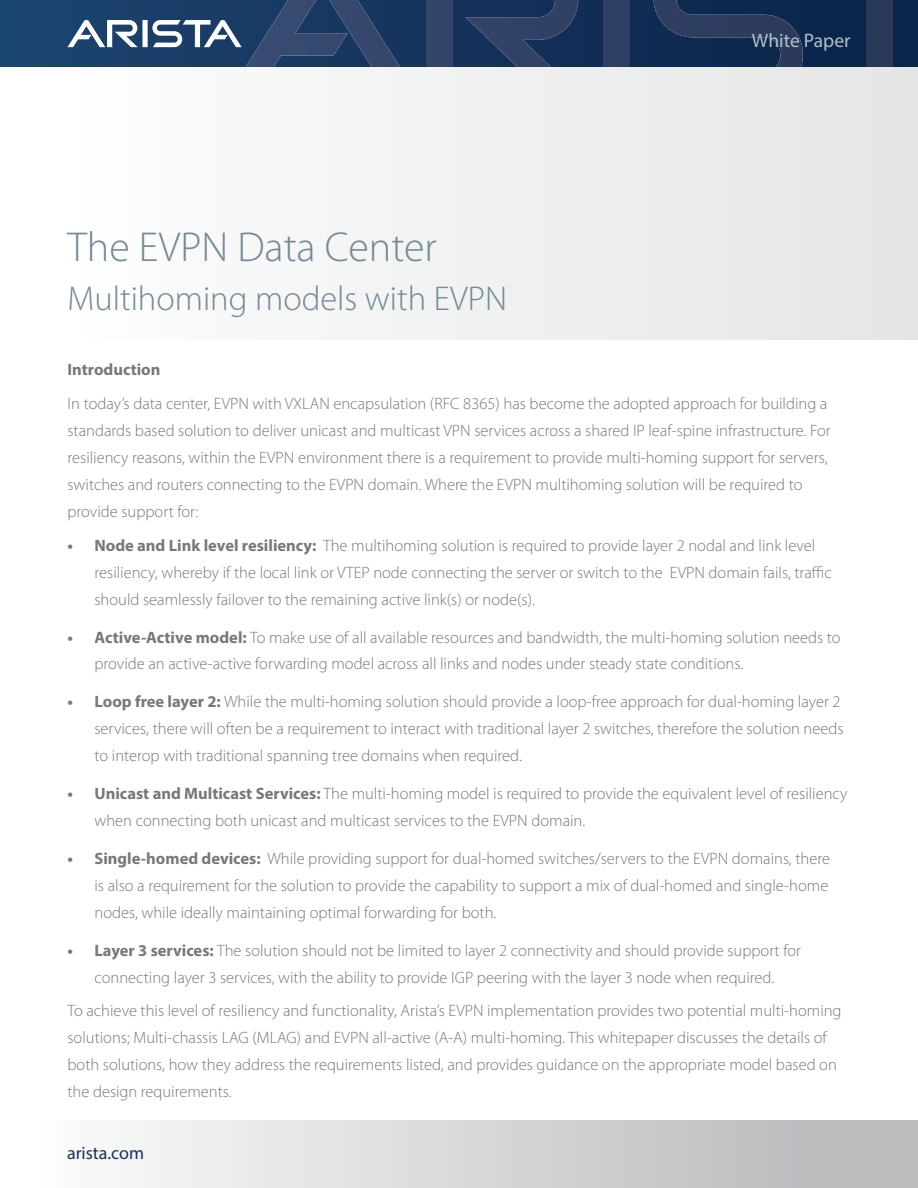
<style>
.page{position:relative;width:918px;height:1188px;background:#fff}
.page>*{position:absolute;margin:0;border:0;box-sizing:border-box;transform-origin:0 0}
.t1{font:300 42px "Myriad Pro";color:#748a96}
.t2{font:300 34.5px "Myriad Pro";color:#748a96}
.t3{font:19.5px "Myriad Pro";color:#b1c0c9}
.t4{font:18px "Myriad Pro";color:#16325c}
.t5{font:300 16.5px/27px "Myriad Pro";color:#77787b}
.t6{font:700 16.5px "Myriad Pro";color:#77787b}
.s1{font-weight:700}
</style>
<div class="page">
<svg style="left:0;top:0;width:918px;height:68px;background:#15345b"></svg>
<div style="left:426px;top:0;width:26px;height:68px;background:#34446a"></div>
<svg style="left:465px;top:0;width:113px;height:68px;background:#253b61"></svg>
<svg style="left:67px;top:0;width:333px;height:68px;background:#365277"></svg>
<div style="left:604px;top:0;width:26px;height:68px;background:#2f3f63"></div>
<svg style="left:654px;top:0;width:149px;height:68px;background:#1e3458"></svg>
<div style="left:867px;top:0;width:26px;height:68px;background:#2a385a"></div>
<div style="left:0;top:1120px;width:918px;height:68px;background:linear-gradient(to right,#fff,#b3b5b7)"></div>
<div style="left:0;top:68px;width:918px;height:271px;background:linear-gradient(to right,#fff,#e4e5e6)"></div>
<h1 class="t1" style="left:68px;top:224px;width:371px">The EVPN Data Center</h1>
<h2 class="t2" style="left:68px;top:279px;width:441px">Multihoming models with EVPN</h2>
<p class="t3" style="left:752px;top:29px;width:100px">White Paper</p>
<p class="t6" style="left:68px;top:359px;width:95px">Introduction</p>
<p class="t5" style="left:68px;top:390px;width:765px">In today’s data center, EVPN with VXLAN encapsulation (RFC 8365) has become the adopted approach for building a standards based solution to deliver unicast and multicast VPN services across a shared IP leaf-spine infrastructure. For resiliency reasons, within the EVPN environment there is a requirement to provide multi-homing support for servers, switches and routers connecting to the EVPN domain. Where the EVPN multihoming solution will be required to provide support for:</p>
<p class="t5" style="left:94px;top:532px;width:739px;text-indent:-27px"><span class="s1">• Node and Link level resiliency:</span> The multihoming solution is required to provide layer 2 nodal and link level resiliency, whereby if the local link or VTEP node connecting the server or switch to the EVPN domain fails, traffic should seamlessly failover to the remaining active link(s) or node(s).</p>
<p class="t5" style="left:94px;top:624px;width:748px;text-indent:-27px"><span class="s1">• Active-Active model:</span> To make use of all available resources and bandwidth, the multi-homing solution needs to provide an active-active forwarding model across all links and nodes under steady state conditions.</p>
<p class="t5" style="left:94px;top:689px;width:751px;text-indent:-27px"><span class="s1">• Loop free layer 2:</span> While the multi-homing solution should provide a loop-free approach for dual-homing layer 2 services, there will often be a requirement to interact with traditional layer 2 switches, therefore the solution needs to interop with traditional spanning tree domains when required.</p>
<p class="t5" style="left:94px;top:780px;width:755px;text-indent:-27px"><span class="s1">• Unicast and Multicast Services:</span> The multi-homing model is required to provide the equivalent level of resiliency when connecting both unicast and multicast services to the EVPN domain.</p>
<p class="t5" style="left:94px;top:845px;width:737px;text-align:justify;text-indent:-27px"><span class="s1">• Single-homed devices:</span> While providing support for dual-homed switches/servers to the EVPN domains, there is also a requirement for the solution to provide the capability to support a mix of dual-homed and single-home nodes, while ideally maintaining optimal forwarding for both.</p>
<p class="t5" style="left:68px;top:937px;width:735px;text-align:center"><span class="s1">• Layer 3 services:</span> The solution should not be limited to layer 2 connectivity and should provide support for connecting layer 3 services, with the ability to provide IGP peering with the layer 3 node when required.</p>
<p class="t5" style="left:68px;top:998px;width:776px">To achieve this level of resiliency and functionality, Arista’s EVPN implementation provides two potential multi-homing solutions; Multi-chassis LAG (MLAG) and EVPN all-active (A-A) multi-homing. This whitepaper discusses the details of both solutions, how they address the requirements listed, and provides guidance on the appropriate model based on the design requirements.</p>
<p class="t4" style="left:67px;top:1142px;width:79px">arista.com</p>
</div>
